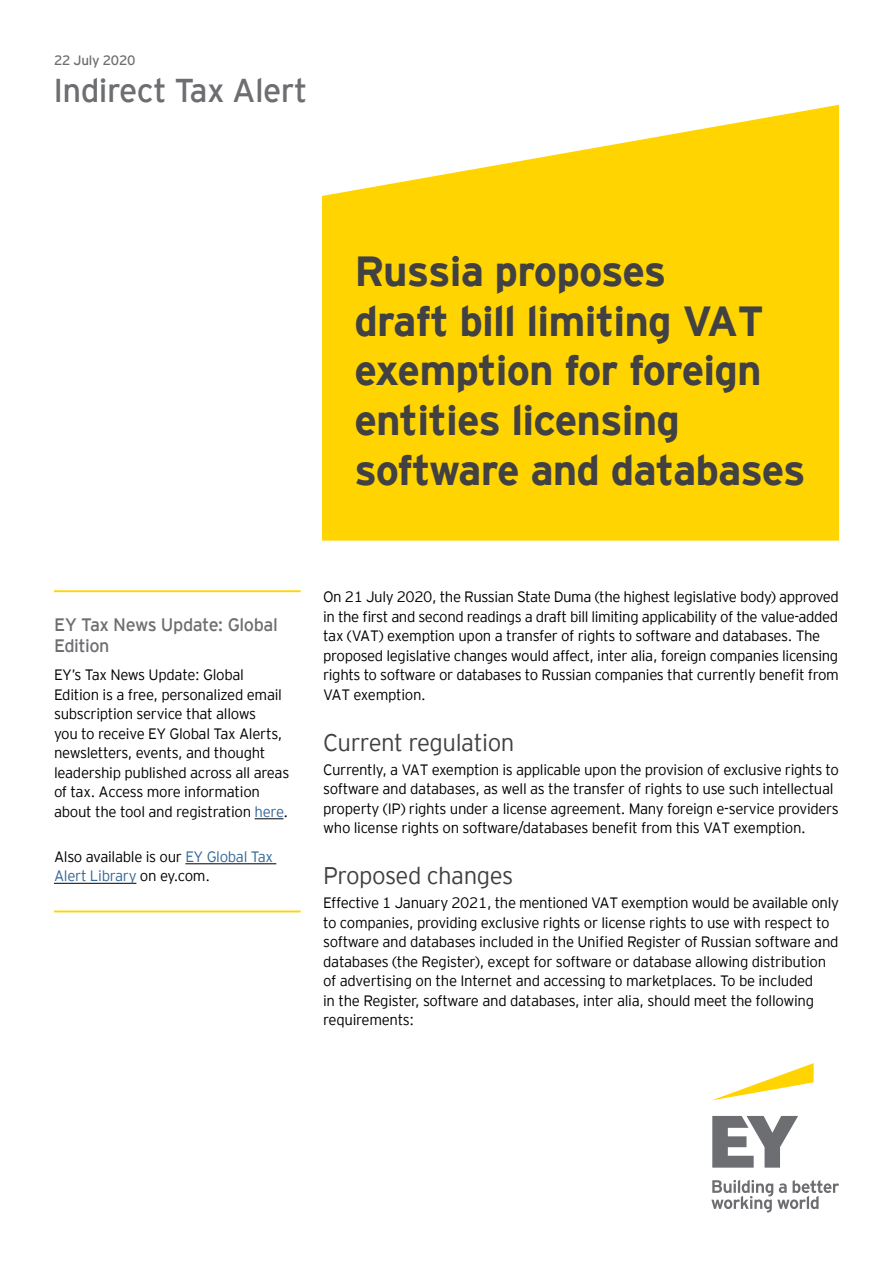
<style>
.page{position:relative;width:893px;height:1263px;background:#fff}
.page>*{position:absolute;margin:0;border:0;box-sizing:border-box;transform-origin:0 0}
.t1{font:700 42px/49.5px "EY Interstate";letter-spacing:-.02em;color:#414042}
.t2{font:33px "EY Interstate";letter-spacing:-.02em;color:#6d6e71}
.t3{font:300 24px "EY Interstate";letter-spacing:-.02em;color:#414042}
.t4{font:18px/21px "EY Interstate";letter-spacing:-.025em;color:#6d6e71}
.t5{font:300 15px/19.5px "EY Interstate";letter-spacing:-.025em;color:#000}
.t6{font:13.5px "EY Interstate";letter-spacing:-.02em;color:#6d6e71}
.s1{color:#369}
</style>
<div class="page">
<svg style="left:322px;top:105px;width:517px;height:436px;background:#ffd81a"></svg>
<hr style="left:54px;top:590px;width:247px;height:2px;background:#ffd400">
<svg style="left:255px;top:818px;width:28px;height:1px"></svg>
<hr style="left:185px;top:863px;width:91px;height:1px;background:#000">
<hr style="left:54px;top:883px;width:82px;height:1px;background:#000">
<hr style="left:54px;top:910px;width:247px;height:2px;background:#ffd400">
<svg style="left:713px;top:1063px;width:101px;height:37px"></svg>
<svg style="left:711px;top:1116px;width:128px;height:96px"></svg>
<p class="t6" style="left:54px;top:50px;width:83px">22 July 2020</p>
<h2 class="t2" style="left:53px;top:67px;width:256px">Indirect Tax Alert</h2>
<h1 class="t1" style="left:354px;top:244px;width:453px">Russia proposes<br>draft bill limiting VAT exemption for foreign entities licensing software and databases</h1>
<p class="t4" style="left:54px;top:613px;width:225px">EY Tax News Update: Global<br>Edition</p>
<p class="t5" style="left:54px;top:664px;width:237px">EY’s Tax News Update: Global Edition is a free, personalized email subscription service that allows<br>you to receive EY Global Tax Alerts, newsletters, events, and thought leadership published across all areas of tax. Access more information about the tool and registration <span class="s1">here</span>.</p>
<p class="t5" style="left:54px;top:846px;width:221px">Also available is our <span class="s1">EY Global Tax<br>Alert Library</span> on ey.com.</p>
<p class="t5" style="left:323px;top:586px;width:517px">On 21 July 2020, the Russian State Duma (the highest legislative body) approved in the first and second readings a draft bill limiting applicability of the value-added tax (VAT) exemption upon a transfer of rights to software and databases. The proposed legislative changes would affect, inter alia, foreign companies licensing rights to software or databases to Russian companies that currently benefit from VAT exemption.</p>
<h3 class="t3" style="left:323px;top:725px;width:193px">Current regulation</h3>
<p class="t5" style="left:323px;top:759px;width:517px">Currently, a VAT exemption is applicable upon the provision of exclusive rights to software and databases, as well as the transfer of rights to use such intellectual property (IP) rights under a license agreement. Many foreign e-service providers who license rights on software/databases benefit from this VAT exemption.</p>
<h3 class="t3" style="left:323px;top:859px;width:192px">Proposed changes</h3>
<p class="t5" style="left:323px;top:892px;width:517px">Effective 1 January 2021, the mentioned VAT exemption would be available only to companies, providing exclusive rights or license rights to use with respect to software and databases included in the Unified Register of Russian software and databases (the Register), except for software or database allowing distribution of advertising on the Internet and accessing to marketplaces. To be included<br>in the Register, software and databases, inter alia, should meet the following requirements:</p>
</div>
